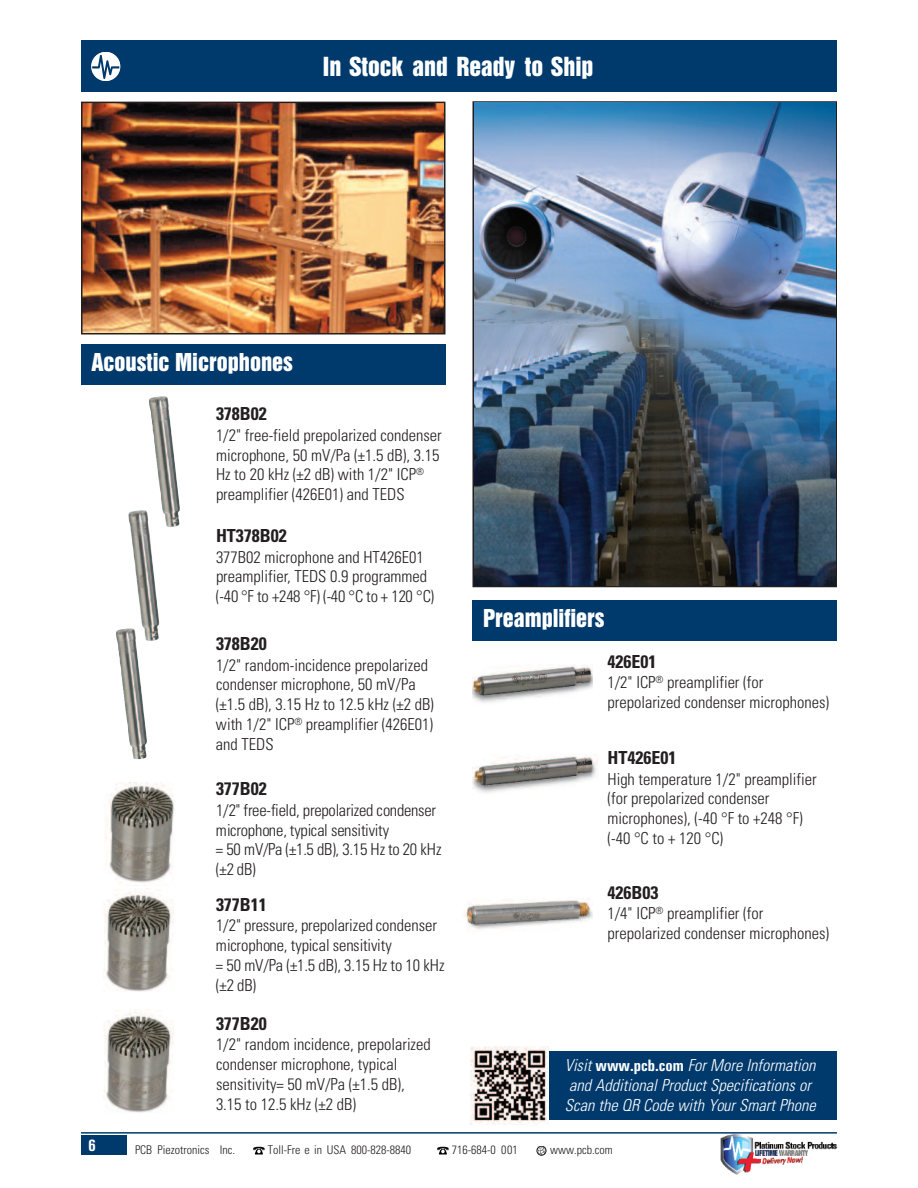
<style>
.page{position:relative;width:918px;height:1188px;background:#fff}
.page>*{position:absolute;margin:0;border:0;box-sizing:border-box;transform-origin:0 0}
.t1{font:24px "Swiss 921 BT Regular A";color:#fff}
.t2{font:22.5px "Swiss 921 BT Regular A";color:#fff}
.t3{font:700 condensed 18px "Univers";color:#231f20}
.t4{font:300 condensed 16.5px/19.8px "Univers";color:#231f20}
.t5{font:italic 300 condensed 16.5px/19.8px "Univers";letter-spacing:.005em;color:#fff}
.t6{font:16.5px "Univers Condensed Bold TT";color:#fff}
.t7{font:300 condensed 12px "Univers";color:#231f20}
.s1{font-family:"Univers Condensed Bold TT";font-weight:400;font-style:normal;font-stretch:normal}
</style>
<div class="page">
<div style="left:81px;top:40px;width:756px;height:52px;background:#003a6d"></div>
<svg style="left:91px;top:52px;width:29px;height:29px"></svg>
<div style="left:91px;top:52px;width:29px;height:29px;border:1px solid #fff;border-radius:50%"></div>
<div style="left:81px;top:344px;width:365px;height:41px;background:#003a6d"></div>
<img style="left:105px;top:782px;width:69px;height:107px">
<img style="left:103px;top:889px;width:71px;height:103px">
<img style="left:103px;top:1010px;width:71px;height:103px">
<img style="left:149px;top:396px;width:31px;height:131px">
<img style="left:116px;top:628px;width:31px;height:131px">
<img style="left:720px;top:1134px;width:118px;height:41px">
<img style="left:84px;top:105px;width:359px;height:226px">
<div style="left:81px;top:102px;width:365px;height:232px;border:2px solid #231f20"></div>
<div style="left:81px;top:1135px;width:45px;height:20px;background:#003a6d"></div>
<hr style="left:81px;top:1132px;width:756px;height:2px;background:#003a6d">
<svg style="left:537px;top:1146px;width:9px;height:9px"></svg>
<svg style="left:437px;top:1147px;width:12px;height:8px"></svg>
<svg style="left:253px;top:1147px;width:12px;height:8px"></svg>
<img style="left:128px;top:510px;width:31px;height:131px">
<div style="left:472px;top:601px;width:365px;height:40px;background:#003a6d"></div>
<img style="left:472px;top:755px;width:126px;height:38px">
<img style="left:464px;top:898px;width:128px;height:33px">
<img style="left:472px;top:664px;width:120px;height:39px">
<img style="left:474px;top:103px;width:361px;height:483px">
<div style="left:545px;top:1052px;width:292px;height:68px;background:#003a6d"></div>
<img style="left:470px;top:1046px;width:79px;height:79px">
<h1 class="t1" style="left:323px;top:57px;width:272px">In Stock and Ready to Ship</h1>
<h2 class="t2" style="left:92px;top:353px;width:203px">Acoustic Microphones</h2>
<p class="t3" style="left:216px;top:407px;width:52px">378B02</p>
<p class="t4" style="left:216px;top:426px;width:227px">1/2" free-field prepolarized condenser microphone, 50 mV/Pa (±1.5 dB), 3.15<br>Hz to 20 kHz (±2 dB) with 1/2" ICP<sup>® </sup>preamplifier (426E01) and TEDS</p>
<p class="t3" style="left:216px;top:529px;width:72px">HT378B02</p>
<p class="t4" style="left:216px;top:548px;width:220px">377B02 microphone and HT426E01 preamplifier, TEDS 0.9 programmed (-40 °F to +248 °F) (-40 °C to + 120 °C)</p>
<p class="t3" style="left:216px;top:637px;width:52px">378B20</p>
<p class="t4" style="left:216px;top:656px;width:219px">1/2" random-incidence prepolarized condenser microphone, 50 mV/Pa (±1.5 dB), 3.15 Hz to 12.5 kHz (±2 dB) with 1/2" ICP<sup>®</sup> preamplifier (426E01) and TEDS</p>
<p class="t3" style="left:216px;top:782px;width:52px">377B02</p>
<p class="t4" style="left:216px;top:801px;width:227px">1/2" free-field, prepolarized condenser microphone, typical sensitivity<br>= 50 mV/Pa (±1.5 dB), 3.15 Hz to 20 kHz (±2 dB)</p>
<p class="t3" style="left:216px;top:898px;width:52px">377B11</p>
<p class="t4" style="left:216px;top:917px;width:230px">1/2" pressure, prepolarized condenser microphone, typical sensitivity<br>= 50 mV/Pa (±1.5 dB), 3.15 Hz to 10 kHz (±2 dB)</p>
<p class="t3" style="left:216px;top:1017px;width:52px">377B20</p>
<p class="t4" style="left:216px;top:1036px;width:216px">1/2" random incidence, prepolarized condenser microphone, typical sensitivity= 50 mV/Pa (±1.5 dB),<br>3.15 to 12.5 kHz (±2 dB)</p>
<h2 class="t2" style="left:483px;top:609px;width:123px">Preamplifiers</h2>
<p class="t3" style="left:608px;top:655px;width:50px">426E01</p>
<p class="t4" style="left:608px;top:674px;width:223px">1/2" ICP<sup>®</sup> preamplifier (for prepolarized condenser microphones)</p>
<p class="t3" style="left:608px;top:751px;width:70px">HT426E01</p>
<p class="t4" style="left:608px;top:770px;width:211px">High temperature 1/2" preamplifier (for prepolarized condenser microphones), (-40 °F to +248 °F) (-40 °C to + 120 °C)</p>
<p class="t3" style="left:608px;top:886px;width:52px">426B03</p>
<p class="t4" style="left:608px;top:905px;width:223px">1/4" ICP<sup>®</sup> preamplifier (for prepolarized condenser microphones)</p>
<p class="t5" style="left:565px;top:1057px;width:253px">Visit <span class="s1">www.pcb.com</span> For More Information and Additional Product Specifications or<br>Scan the QR Code with Your Smart Phone</p>
<p class="t6" style="left:88px;top:1135px;width:9px">6</p>
<p class="t7" style="left:135px;top:1146px;width:102px">PCB Piezotronics Inc.</p>
<p class="t7" style="left:268px;top:1146px;width:145px">Toll-Fre e in USA 800-828-8840</p>
<p class="t7" style="left:452px;top:1146px;width:67px">716-684-0 001</p>
<p class="t7" style="left:550px;top:1146px;width:64px">www.pcb.com</p>
</div>
